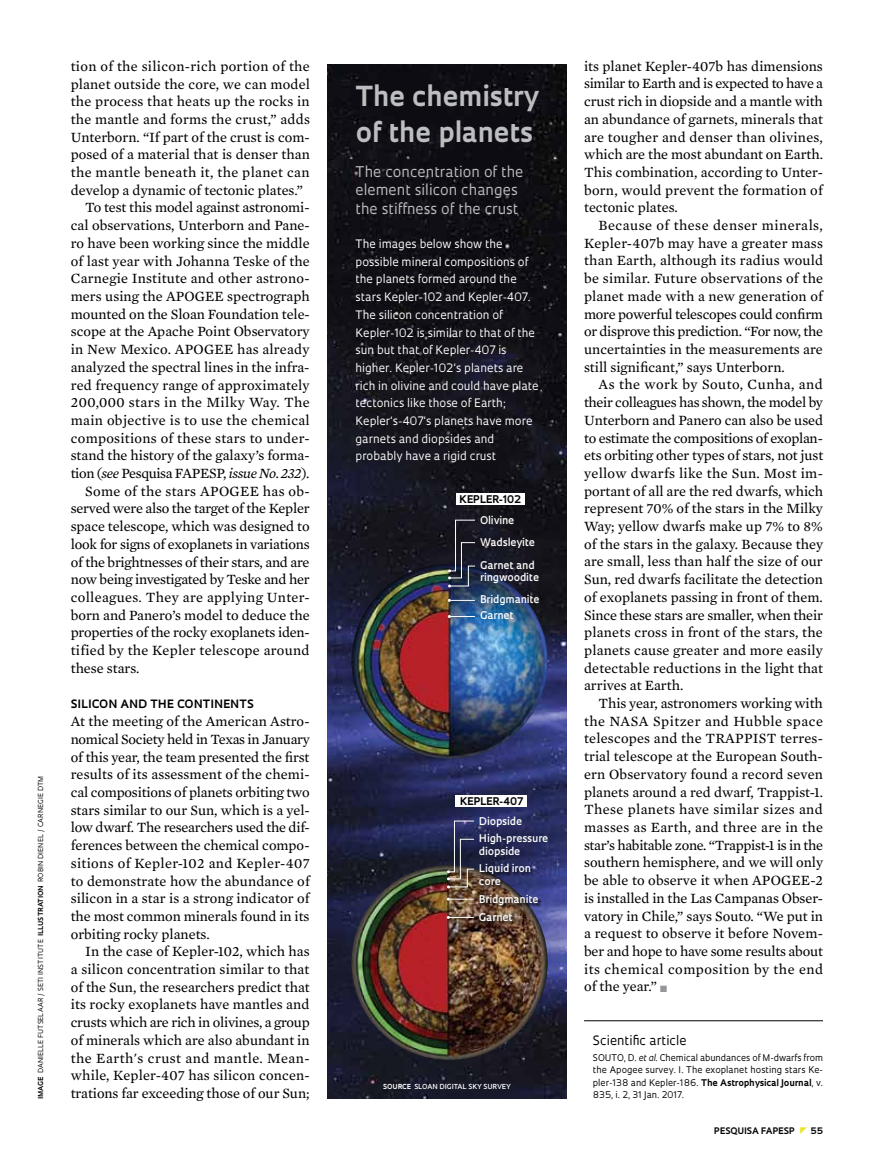
<style>
.page{position:relative;width:885px;height:1169px;background:#fff}
.page>*{position:absolute;margin:0;border:0;box-sizing:border-box;transform-origin:0 0}
.t1{font:700 26.85px/35.4px "Oculum";color:#bcbec0}
.t2{font:14.4px/17.7px "Mercury Text G2";color:#000;text-align:justify}
.t3{font:14.4px "Mercury Text G2";letter-spacing:.02em;color:#000}
.t4{font:14.4px "Mercury Text G2";letter-spacing:.025em;color:#000}
.t5{font:14.4px/18.3px "Oculum";color:#bcbec0}
.t6{font:14.4px "Mercury Text G2";letter-spacing:-.025em;color:#000}
.t7{font:14.4px "Mercury Text G2";letter-spacing:-.02em;color:#000}
.t8{font:14.4px "Mercury Text G2";letter-spacing:.03em;color:#000}
.t9{font:12.6px "Oculum";color:#000}
.t10{font:11.4px/17.7px "Oculum";color:#fff}
.t11{font:700 11.25px "Oculum";letter-spacing:.03em;color:#000}
.t12{font:600 10.35px/12.5px "Oculum";color:#fff}
.t13{font:700 10.35px "Oculum";color:#000}
.t14{font:9px/12.1px "Oculum";color:#000;text-align:justify}
.t15{font:700 8.7px "Oculum";letter-spacing:.015em;color:#000}
.t16{font:6.75px "Oculum";letter-spacing:.02em;color:#000}
.t17{font:600 6.75px "Oculum";letter-spacing:.015em;color:#fff}
.s1{font-weight:700}
.s2{font-style:italic}
.s3{color:#939598}
</style>
<div class="page">
<hr style="left:584px;top:1020px;width:239px;height:1px;background:#000">
<img style="left:327px;top:64px;width:239px;height:1034px">
<img style="left:352px;top:865px;width:196px;height:194px">
<img style="left:352px;top:564px;width:196px;height:194px">
<div style="left:456px;top:795px;width:71px;height:11px;background:#fff"></div>
<div style="left:456px;top:493px;width:69px;height:12px;background:#fff"></div>
<svg style="left:448px;top:519px;width:28px;height:68px;background:#2f323f"></svg>
<svg style="left:447px;top:820px;width:28px;height:68px;background:#49465a"></svg>
<svg style="left:448px;top:599px;width:27px;height:3px"></svg>
<svg style="left:447px;top:897px;width:27px;height:3px"></svg>
<svg style="left:448px;top:615px;width:27px;height:3px"></svg>
<svg style="left:447px;top:916px;width:27px;height:3px"></svg>
<div style="left:480px;top:864px;width:54px;height:24px;background:#000;opacity:.85"></div>
<div style="left:480px;top:895px;width:62px;height:14px;background:#000;opacity:.85"></div>
<div style="left:480px;top:912px;width:36px;height:12px;background:#000;opacity:.85"></div>
<p class="t16" style="left:36px;top:1098px;width:324px;rotate:-90deg"><span class="s1">Image</span> Dan ielle Futselaar / SETI Institute <span class="s1">Illustration</span> Robin Dienel / Carnegie DTM</p>
<p class="t3" style="left:71px;top:56px;width:241px">tion of the silicon-rich portion of the</p>
<p class="t2" style="left:71px;top:74px;width:241px">planet outside the core, we can model</p>
<p class="t2" style="left:71px;top:92px;width:240px">the process that heats up the rocks in</p>
<p class="t2" style="left:71px;top:110px;width:241px">the mantle and forms the crust,” adds</p>
<p class="t2" style="left:71px;top:127px;width:240px">Unterborn. “If part of the crust is com-</p>
<p class="t2" style="left:71px;top:145px;width:241px">posed of a material that is denser than</p>
<p class="t4" style="left:71px;top:162px;width:240px">the mantle beneath it, the planet can</p>
<p class="t2" style="left:71px;top:180px;width:234px">develop a dynamic of tectonic plates.”</p>
<p class="t2" style="left:85px;top:198px;width:226px">To test this model against astronomi-</p>
<p class="t2" style="left:71px;top:216px;width:240px">cal observations, Unterborn and Pane-</p>
<p class="t2" style="left:71px;top:233px;width:240px">ro have been working since the middle</p>
<p class="t2" style="left:71px;top:251px;width:241px">of last year with Johanna Teske of the</p>
<p class="t2" style="left:71px;top:269px;width:240px">Carnegie Institute and other astrono-</p>
<p class="t2" style="left:71px;top:287px;width:241px">mers using the APOGEE spectrograph</p>
<p class="t2" style="left:71px;top:304px;width:240px">mounted on the Sloan Foundation tele-</p>
<p class="t2" style="left:71px;top:322px;width:240px">scope at the Apache Point Observatory</p>
<p class="t2" style="left:71px;top:340px;width:240px">in New Mexico. APOGEE has already</p>
<p class="t2" style="left:71px;top:357px;width:240px">analyzed the spectral lines in the infra-</p>
<p class="t2" style="left:71px;top:375px;width:240px">red frequency range of approximately</p>
<p class="t8" style="left:71px;top:392px;width:241px">200,000 stars in the Milky Way. The</p>
<p class="t4" style="left:71px;top:410px;width:240px">main objective is to use the chemical</p>
<p class="t3" style="left:71px;top:427px;width:240px">compositions of these stars to under-</p>
<p class="t2" style="left:71px;top:446px;width:240px">stand the history of the galaxy’s forma-</p>
<p class="t6" style="left:71px;top:463px;width:240px">tion (<span class="s2">see</span> Pesquisa FAPESP, <span class="s2">issue No. 232</span>).</p>
<p class="t3" style="left:85px;top:480px;width:226px">Some of the stars APOGEE has ob-</p>
<p class="t2" style="left:71px;top:499px;width:240px">served were also the target of the Kepler</p>
<p class="t2" style="left:71px;top:517px;width:240px">space telescope, which was designed to</p>
<p class="t2" style="left:71px;top:534px;width:240px">look for signs of exoplanets in variations</p>
<p class="t2" style="left:71px;top:552px;width:240px">of the brightnesses of their stars, and are</p>
<p class="t7" style="left:71px;top:569px;width:240px">now being investigated by Teske and her</p>
<p class="t4" style="left:71px;top:587px;width:240px">colleagues. They are applying Unter-</p>
<p class="t2" style="left:71px;top:605px;width:240px">born and Panero’s model to deduce the</p>
<p class="t2" style="left:71px;top:623px;width:241px">properties of the rocky exoplanets iden-</p>
<p class="t3" style="left:71px;top:640px;width:240px">tified by the Kepler telescope around</p>
<p class="t2" style="left:71px;top:658px;width:70px">these stars.</p>
<p class="t11" style="left:71px;top:696px;width:89px">Silicon and the</p>
<p class="t11" style="left:177px;top:696px;width:71px">conti nents</p>
<p class="t2" style="left:71px;top:711px;width:241px">At the meeting of the American Astro&shy;nomical Society held in Texas in January of this year, the team presented the first results of its assessment of the chemi&shy;cal compositions of planets orbiting two stars similar to our Sun, which is a yel&shy;low dwarf. The researchers used the dif&shy;ferences between the chemical compo&shy;sitions of Kepler-102 and Kepler-407 to demonstrate how the abundance of silicon in a star is a strong indicator of the most common minerals found in its orbiting rocky planets.</p>
<p class="t2" style="left:71px;top:942px;width:241px;text-indent:14px">In the case of Kepler-102, which has a silicon concentration similar to that of the Sun, the researchers predict that its rocky exoplanets have mantles and crusts which are rich in olivines, a group of minerals which are also abundant in the Earth's crust and mantle. Mean&shy;while, Kepler-407 has silicon concen&shy;trations far exceeding those of our Sun;</p>
<h1 class="t1" style="left:356px;top:77px;width:185px">The chemistry of the planets</h1>
<p class="t5" style="left:356px;top:162px;width:169px">The concentration of the element silicon changes the stiffness of the crust</p>
<p class="t10" style="left:356px;top:234px;width:185px">The images below show the possible mineral compositions of the planets formed around the stars Kepler-102 and Kepler-407.<br>The silicon concentration of<br>Kepler-102 is similar to that of the sun but that of Kepler-407 is higher. Kepler-102‘s planets are rich in olivine and could have plate tectonics like those of Earth;<br>Kepler‘s-407‘s planets have more garnets and diopsides and probably have a rigid crust</p>
<p class="t13" style="left:459px;top:492px;width:63px">Kepler-102</p>
<p class="t12" style="left:480px;top:513px;width:36px">Olivine</p>
<p class="t12" style="left:480px;top:535px;width:56px">Wadsleyite</p>
<p class="t12" style="left:480px;top:558px;width:60px">Garnet and ringwoodite</p>
<p class="t12" style="left:480px;top:592px;width:61px">Bridgmanite</p>
<p class="t12" style="left:480px;top:608px;width:35px">Garnet</p>
<p class="t13" style="left:460px;top:794px;width:65px">Kepler-407</p>
<p class="t12" style="left:479px;top:814px;width:45px">Diopside</p>
<p class="t12" style="left:479px;top:831px;width:71px">High-pressure diopside</p>
<p class="t12" style="left:479px;top:861px;width:54px">Liquid iron core</p>
<p class="t12" style="left:479px;top:889px;width:61px;line-height:17.7px">Bridgmanite<br>Garnet</p>
<p class="t17" style="left:383px;top:1081px;width:129px"><span class="s1">Sou rce</span> sloan digital sky survey</p>
<p class="t2" style="left:584px;top:56px;width:241px">its planet Kepler-407b has dimensions similar to Earth and is expected to have a crust rich in diopside and a mantle with an abundance of garnets, minerals that are tougher and denser than olivines, which are the most abundant on Earth.<br>This combination, according to Unter&shy;born, would prevent the formation of tectonic plates.</p>
<p class="t2" style="left:584px;top:216px;width:241px;text-indent:14px">Because of these denser minerals, Kepler-407b may have a greater mass than Earth, although its radius would be similar. Future observations of the planet made with a new generation of more powerful telescopes could confirm or disprove this prediction. “For now, the uncertainties in the measurements are still significant,” says Unterborn.</p>
<p class="t2" style="left:584px;top:375px;width:241px;text-indent:14px">As the work by Souto, Cunha, and their colleagues has shown, the model by Unterborn and Panero can also be used to estimate the compositions of exoplan&shy;ets orbiting other types of stars, not just yellow dwarfs like the Sun. Most im&shy;portant of all are the red dwarfs, which represent 70% of the stars in the Milky Way; yellow dwarfs make up 7% to 8% of the stars in the galaxy. Because they are small, less than half the size of our Sun, red dwarfs facilitate the detection of exoplanets passing in front of them.<br>Since these stars are smaller, when their planets cross in front of the stars, the planets cause greater and more easily detectable reductions in the light that arrives at Earth.</p>
<p class="t2" style="left:584px;top:693px;width:241px;text-indent:14px">This year, astronomers working with the NASA Spitzer and Hubble space telescopes and the TRAPPIST terres&shy;trial telescope at the European South&shy;ern Observatory found a record seven planets around a red dwarf, Trappist-1.<br>These planets have similar sizes and masses as Earth, and three are in the star’s habitable zone. “Trappist-1 is in the southern hemisphere, and we will only be able to observe it when APOGEE-2 is installed in the Las Campanas Obser&shy;vatory in Chile,” says Souto. “We put in a request to observe it before Novem&shy;ber and hope to have some results about its chemical composition by the end of the year.” <span class="s3">■</span></p>
<p class="t9" style="left:593px;top:1032px;width:95px">Scientific article</p>
<p class="t14" style="left:593px;top:1051px;width:232px">SOUTO, D. <span class="s2">et al</span>. Chemical abundances of M-dwarfs from the Apogee survey. I . The exoplanet hosting stars Ke&shy;pler-138 and Kepler-186. <span class="s1">The Astrophysical Journal</span>, v.<br>835, i. 2, 31 Jan. 2017.</p>
<p class="t15" style="left:714px;top:1124px;width:81px">pESQUISA FAPESP</p>
<p class="t15" style="left:811px;top:1124px;width:14px">55</p>
</div>
